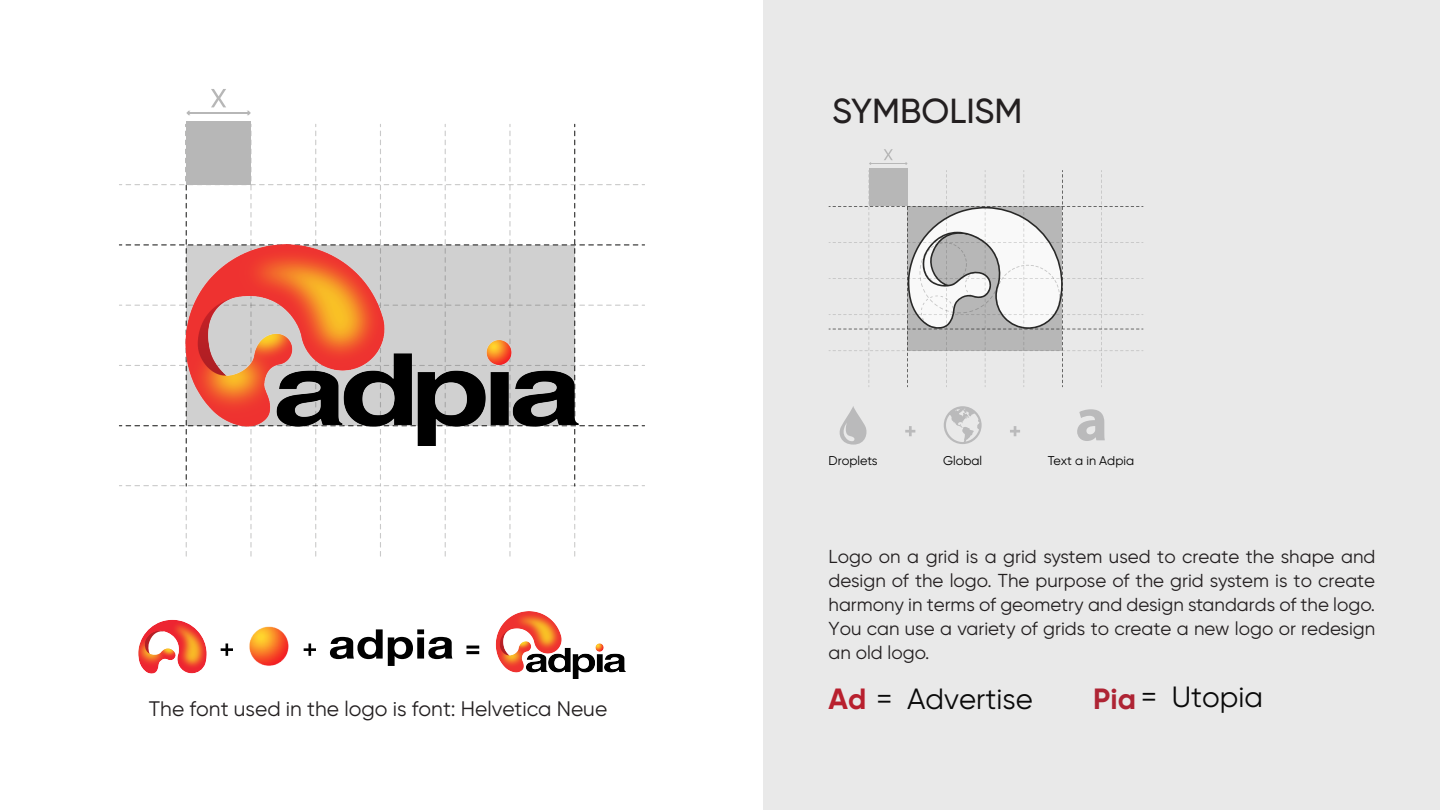
<style>
.page{position:relative;width:1440px;height:810px;background:#fff}
.page>*{position:absolute;margin:0;border:0;box-sizing:border-box;transform-origin:0 0}
.t1{font:500 34.72px "SVN Gilroy";color:#231f20}
.t2{font:29.25px "SVN Gilroy";color:#0a0a0a}
.t3{font:21px "SVN Gilroy";color:#231f20}
.t4{font:18.75px/24px "SVN Gilroy";color:#231f20;text-align:justify}
.t5{font:12.67px "SVN Gilroy";color:#000}
.s1{font-weight:700;color:#b8202e}
.s2{font-weight:700;color:#ae2434}
</style>
<div class="page">
<div style="left:764px;top:0;width:676px;height:810px;background:#e9e9e9"></div>
<svg style="left:144px;top:626px;width:9px;height:48px"></svg>
<img style="left:153px;top:620px;width:54px;height:54px">
<img style="left:138px;top:635px;width:35px;height:38px">
<img style="left:152px;top:641px;width:34px;height:21px">
<svg style="left:330px;top:629px;width:123px;height:37px"></svg>
<svg style="left:221px;top:643px;width:12px;height:13px"></svg>
<svg style="left:304px;top:643px;width:12px;height:13px"></svg>
<svg style="left:466px;top:646px;width:13px;height:8px"></svg>
<img style="left:495px;top:611px;width:131px;height:67px">
<img style="left:247px;top:626px;width:43px;height:42px;border-radius:21px">
<svg style="left:119px;top:124px;width:526px;height:433px"></svg>
<div style="left:186px;top:121px;width:65px;height:64px;background:#b7b7b7"></div>
<hr style="left:188px;top:112px;width:61px;height:2px;background:#b7b7b7">
<svg style="left:211px;top:89px;width:15px;height:18px"></svg>
<img style="left:178px;top:235px;width:401px;height:210px">
<svg style="left:829px;top:149px;width:314px;height:238px"></svg>
<svg style="left:905px;top:426px;width:10px;height:10px"></svg>
<svg style="left:1010px;top:426px;width:10px;height:10px"></svg>
<svg style="left:839px;top:406px;width:28px;height:39px"></svg>
<svg style="left:944px;top:406px;width:38px;height:38px"></svg>
<svg style="left:1077px;top:409px;width:28px;height:32px"></svg>
<p class="t3" style="left:149px;top:694px;width:460px">The font used in the logo is font: Helvetica Neue</p>
<h1 class="t1" style="left:832px;top:86px;width:192px">SYMBOLISM</h1>
<p class="t5" style="left:829px;top:452px;width:50px">Droplets</p>
<p class="t5" style="left:943px;top:452px;width:41px">Global</p>
<p class="t5" style="left:1048px;top:452px;width:88px">Text a in Adpia</p>
<p class="t4" style="left:829px;top:543px;width:548px">Logo on a grid is a grid system used to create the shape and design of the logo. The purpose of the grid system is to create harmony in terms of geometry and design standards of the logo.<br>You can use a variety of grids to create a new logo or redesign an old logo.</p>
<h2 class="t2" style="left:829px;top:678px;width:206px"><span class="s1">Ad</span> = Advertise</h2>
<h2 class="t2" style="left:1093px;top:676px;width:171px"><span class="s2">Pia</span> = Utopia</h2>
</div>
